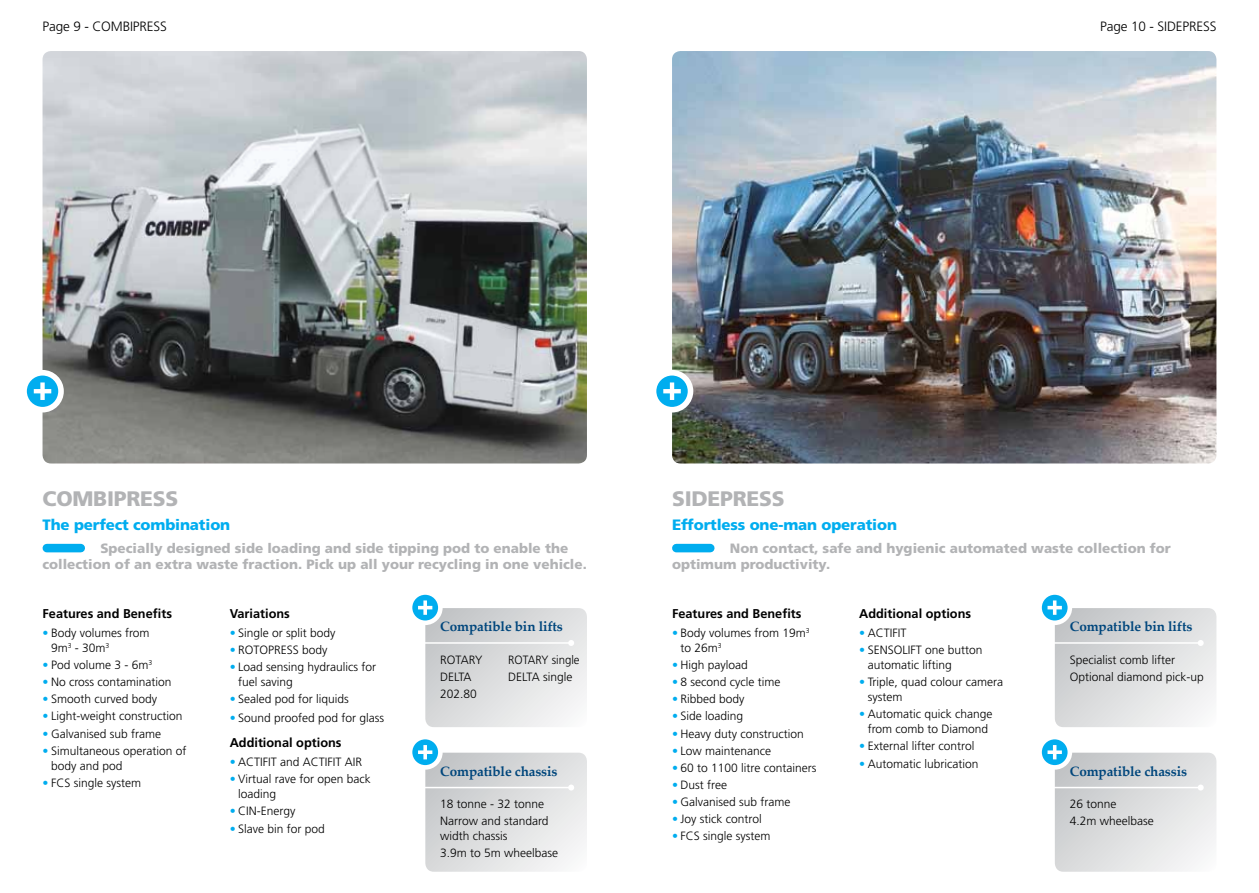
<style>
.page{position:relative;width:1259px;height:893px;background:#fff}
.page>*{position:absolute;margin:0;border:0;box-sizing:border-box;transform-origin:0 0}
.t1{font:900 21px "Frutiger";letter-spacing:-.01em;color:#b2b3b5}
.t2{font:900 15px "Frutiger";letter-spacing:-.01em;color:#00adef}
.t3{font:900 13.5px/16.5px "Frutiger";color:#b2b3b5}
.t4{font:700 13.5px "Palatino Linotype";letter-spacing:-.01em;color:#00467c}
.t5{font:300 13.5px "Frutiger";letter-spacing:-.01em;color:#000}
.t6{font:700 12.75px "Frutiger";color:#000}
.t7{font:300 12px/15px "Frutiger";color:#000}
.t8{font:300 12px "Frutiger";color:#000;scale:.95 1}
.s1{color:#00adef}
</style>
<div class="page">
<img style="left:43px;top:51px;width:544px;height:412px">
<svg style="left:410px;top:592px;width:30px;height:31px"></svg>
<div style="left:408px;top:590px;width:35px;height:35px;border:5px solid #fff;border-radius:50%"></div>
<svg style="left:418px;top:600px;width:169px;height:127px"></svg>
<svg style="left:410px;top:737px;width:30px;height:30px"></svg>
<div style="left:408px;top:735px;width:35px;height:35px;border:5px solid #fff;border-radius:50%"></div>
<svg style="left:418px;top:745px;width:169px;height:127px"></svg>
<div style="left:47px;top:544px;width:34px;height:8px;background:#00adef"></div>
<svg style="left:24px;top:373px;width:37px;height:37px"></svg>
<div style="left:21px;top:370px;width:43px;height:42px;border:6px solid #fff;border-radius:50%"></div>
<svg style="left:34px;top:382px;width:17px;height:18px"></svg>
<img style="left:672px;top:51px;width:544px;height:412px">
<div style="left:676px;top:544px;width:34px;height:8px;background:#00adef"></div>
<svg style="left:1039px;top:592px;width:31px;height:31px"></svg>
<div style="left:1037px;top:590px;width:35px;height:35px;border:5px solid #fff;border-radius:50%"></div>
<svg style="left:1047px;top:600px;width:169px;height:127px"></svg>
<svg style="left:1039px;top:737px;width:31px;height:30px"></svg>
<div style="left:1037px;top:735px;width:35px;height:35px;border:5px solid #fff;border-radius:50%"></div>
<svg style="left:1047px;top:745px;width:169px;height:127px"></svg>
<svg style="left:653px;top:373px;width:37px;height:37px"></svg>
<div style="left:651px;top:370px;width:42px;height:42px;border:6px solid #fff;border-radius:50%"></div>
<svg style="left:663px;top:382px;width:18px;height:18px"></svg>
<p class="t5" style="left:43px;top:19px;width:118px">Page 9 - Combipress</p>
<p class="t5" style="left:1100px;top:19px;width:110px">Page 10 - Sidepress</p>
<h1 class="t1" style="left:43px;top:486px;width:98px">COMBIPRESS</h1>
<p class="t2" style="left:43px;top:515px;width:189px">The perfect combination</p>
<p class="t3" style="left:43px;top:540px;width:546px;text-indent:58px">Specially designed side loading and side tipping pod to enable the collection of an extra waste fraction. Pick up all your recycling in one vehicle.</p>
<p class="t6" style="left:43px;top:606px;width:131px">Features and Benefits</p>
<p class="t7" style="left:51px;top:625px;width:100px;text-indent:-9px"><span class="s1">•</span> Body volumes from<br>9m<sup>3</sup> - 30m<sup>3</sup></p>
<p class="t7" style="left:43px;top:658px;width:111px"><span class="s1">•</span> Pod volume 3 - 6m<sup>3</sup></p>
<p class="t7" style="left:43px;top:675px;width:130px"><span class="s1">•</span> No cross contamination</p>
<p class="t7" style="left:43px;top:692px;width:116px"><span class="s1">•</span> Smooth curved body</p>
<p class="t7" style="left:43px;top:709px;width:141px"><span class="s1">•</span> Light-weight construction</p>
<p class="t7" style="left:43px;top:726px;width:120px"><span class="s1">•</span> Galvanised sub frame</p>
<p class="t7" style="left:51px;top:743px;width:137px;text-indent:-9px"><span class="s1">•</span> Simultaneous operation of body and pod</p>
<p class="t7" style="left:43px;top:775px;width:100px"><span class="s1">•</span> FC S single system</p>
<p class="t6" style="left:230px;top:606px;width:62px">Variations</p>
<p class="t7" style="left:230px;top:625px;width:107px"><span class="s1">•</span> Single or split body</p>
<p class="t7" style="left:230px;top:643px;width:99px"><span class="s1">•</span> ROTOPRESS body</p>
<p class="t7" style="left:238px;top:660px;width:140px;text-indent:-9px"><span class="s1">•</span> Load sensing hydraulics for fuel saving</p>
<p class="t7" style="left:230px;top:692px;width:121px"><span class="s1">•</span> Sealed pod for liquids</p>
<p class="t7" style="left:230px;top:710px;width:156px"><span class="s1">•</span> Sound proofed pod for glass</p>
<p class="t6" style="left:230px;top:735px;width:113px">Additional options</p>
<p class="t7" style="left:230px;top:755px;width:129px"><span class="s1">•</span> ACTIFIT and ACTIFIT AIR</p>
<p class="t7" style="left:238px;top:772px;width:134px;text-indent:-9px"><span class="s1">•</span> Virtual rave for open back loading</p>
<p class="t7" style="left:230px;top:804px;width:67px"><span class="s1">•</span> CI N-Energy</p>
<p class="t7" style="left:230px;top:821px;width:97px"><span class="s1">•</span> Slave bin for pod</p>
<p class="t4" style="left:440px;top:617px;width:124px">Compatible bin lifts</p>
<p class="t7" style="left:440px;top:652px;width:44px">Rotary</p>
<p class="t8" style="left:508px;top:653px;width:77px">Rotary single</p>
<p class="t7" style="left:440px;top:669px;width:21px">Delta</p>
<p class="t7" style="left:508px;top:669px;width:21px">Delta</p>
<p class="t7" style="left:543px;top:669px;width:31px">single</p>
<p class="t7" style="left:440px;top:686px;width:38px">202.80</p>
<p class="t4" style="left:440px;top:761px;width:119px">Compatible chassis</p>
<p class="t7" style="left:440px;top:795px;width:110px;line-height:17.2px">18 tonne - 32 tonne<br>Narrow and standard</p>
<p class="t7" style="left:440px;top:827px;width:120px;line-height:17.2px">width chassis<br>3.9m to 5m wheelbase</p>
<h1 class="t1" style="left:672px;top:486px;width:75px">SIDEPRESS</h1>
<p class="t2" style="left:672px;top:515px;width:226px">Effortless one-man operation</p>
<p class="t3" style="left:672px;top:540px;width:500px;text-indent:58px">Non contact, safe and hygienic automated waste collection for optimum productivity.</p>
<p class="t6" style="left:672px;top:606px;width:131px">Features and Benefits</p>
<p class="t7" style="left:680px;top:625px;width:131px;text-indent:-9px"><span class="s1">•</span> Body volumes from 19m<sup>3 </sup>to 26m<sup>3</sup></p>
<p class="t7" style="left:672px;top:658px;width:77px"><span class="s1">•</span> H igh payload</p>
<p class="t7" style="left:672px;top:675px;width:110px"><span class="s1">•</span> 8 second cycle time</p>
<p class="t7" style="left:672px;top:692px;width:74px"><span class="s1">•</span> Ribbed body</p>
<p class="t7" style="left:672px;top:709px;width:73px"><span class="s1">•</span> Side loading</p>
<p class="t7" style="left:672px;top:726px;width:133px"><span class="s1">•</span> H eavy duty construction</p>
<p class="t7" style="left:672px;top:743px;width:101px"><span class="s1">•</span> Low maintenance</p>
<p class="t7" style="left:672px;top:760px;width:146px"><span class="s1">•</span> 60 to 1100 litre containers</p>
<p class="t7" style="left:672px;top:777px;width:56px"><span class="s1">•</span> D ust free</p>
<p class="t7" style="left:672px;top:794px;width:120px"><span class="s1">•</span> Galvanised sub frame</p>
<p class="t7" style="left:672px;top:812px;width:91px"><span class="s1">•</span> Joy stick control</p>
<p class="t7" style="left:672px;top:829px;width:100px"><span class="s1">•</span> FCS single system</p>
<p class="t6" style="left:859px;top:606px;width:113px">Additional options</p>
<p class="t7" style="left:859px;top:625px;width:49px"><span class="s1">•</span>ACTIFIT</p>
<p class="t7" style="left:867px;top:643px;width:116px;text-indent:-9px"><span class="s1">•</span> SENSOLIFT one button automatic lifting</p>
<p class="t7" style="left:867px;top:675px;width:137px;text-indent:-9px"><span class="s1">•</span> Triple, quad colour camera system</p>
<p class="t7" style="left:859px;top:707px;width:135px;text-align:center"><span class="s1">•</span> Automatic quick change from comb to Diamond</p>
<p class="t7" style="left:859px;top:739px;width:117px"><span class="s1">•</span> External lifter control</p>
<p class="t7" style="left:859px;top:756px;width:121px"><span class="s1">•</span> Automatic lubrication</p>
<p class="t4" style="left:1069px;top:617px;width:124px">Compatible bin lifts</p>
<p class="t7" style="left:1069px;top:651px;width:136px;line-height:17.2px">Specialist comb lifter<br>Optional diamond pick-up</p>
<p class="t4" style="left:1069px;top:761px;width:119px">Compatible chassis</p>
<p class="t7" style="left:1069px;top:795px;width:86px;line-height:17.2px">26 tonne<br>4.2m wheelbase</p>
</div>
